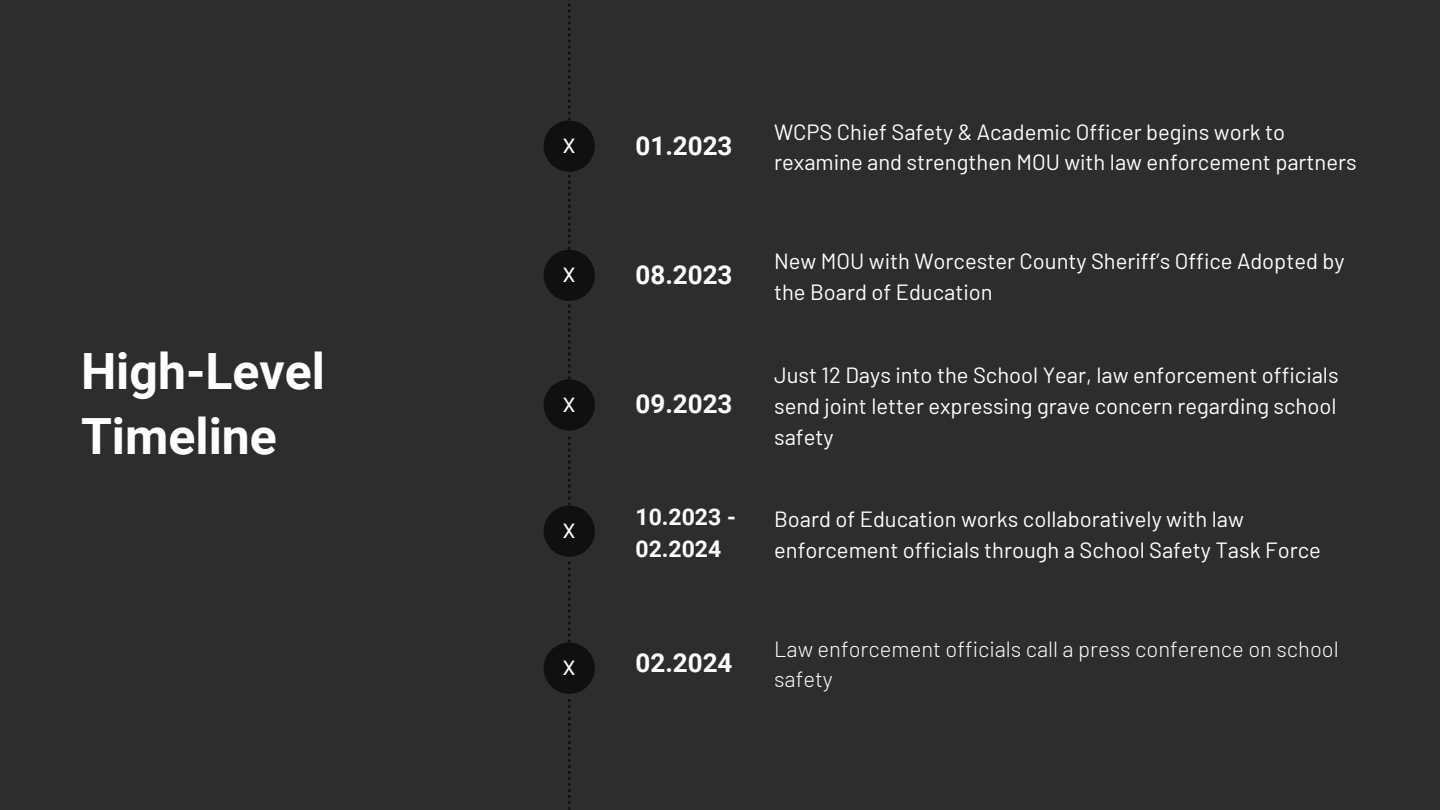
<style>
.page{position:relative;width:1440px;height:810px;background:#2e2d2d}
.page>*{position:absolute;margin:0;border:0;box-sizing:border-box;transform-origin:0 0}
.t1{font:700 50px/64.5px "Roboto";color:#fefffd}
.t2{font:700 26px "Roboto";color:#fefffd}
.t3{font:700 23px/31.5px "Roboto";color:#fefffd}
.t4{font:22px/30.8px "Barlow";color:#fefffd}
.t5{font:300 22px/30.8px "Barlow";color:#fefffd}
.t6{font:20px "Roboto";color:#fefffd}
</style>
<div class="page">
<svg style="left:568px;top:175px;width:3px;height:75px"></svg>
<svg style="left:568px;top:304px;width:3px;height:75px"></svg>
<svg style="left:568px;top:437px;width:3px;height:69px"></svg>
<svg style="left:568px;top:562px;width:3px;height:81px"></svg>
<svg style="left:568px;top:699px;width:3px;height:111px"></svg>
<svg style="left:568px;top:0;width:3px;height:120px"></svg>
<div style="left:544px;top:120px;width:51px;height:52px;background:#101010;border-radius:50%"></div>
<div style="left:544px;top:250px;width:51px;height:51px;background:#101010;border-radius:50%"></div>
<div style="left:544px;top:379px;width:51px;height:52px;background:#101010;border-radius:50%"></div>
<div style="left:544px;top:506px;width:51px;height:51px;background:#101010;border-radius:50%"></div>
<div style="left:544px;top:643px;width:51px;height:51px;background:#101010;border-radius:50%"></div>
<p class="t1" style="left:81px;top:340px;width:246px">High-Level<br>Timeline</p>
<p class="t6" style="left:563px;top:134px;width:14px">X</p>
<p class="t6" style="left:563px;top:263px;width:14px">X</p>
<p class="t6" style="left:563px;top:393px;width:14px">X</p>
<p class="t6" style="left:563px;top:519px;width:14px">X</p>
<p class="t6" style="left:563px;top:656px;width:14px">X</p>
<h1 class="t2" style="left:636px;top:130px;width:99px">01.2023</h1>
<p class="t4" style="left:774px;top:115px;width:584px">WCPS Chief Safety &amp; Academic Officer begins work to rexamine and strengthen MOU with law enforcement partners</p>
<p class="t2" style="left:636px;top:260px;width:99px">08.2023</p>
<p class="t4" style="left:774px;top:245px;width:572px">New MOU with Worcester County Sheriff’s Office Adopted by the Board of Education</p>
<p class="t2" style="left:636px;top:389px;width:99px">09.2023</p>
<p class="t4" style="left:774px;top:359px;width:566px;text-align:justify">Just 12 Days into the School Year, law enforcement officials send joint letter expressing grave concern regarding school safety</p>
<p class="t3" style="left:636px;top:502px;width:102px">10.2023 -<br>02.2024</p>
<p class="t4" style="left:774px;top:503px;width:548px">Board of Education works collaboratively with law enforcement officials through a School Safety Task Force</p>
<p class="t2" style="left:636px;top:648px;width:99px">02.2024</p>
<p class="t5" style="left:774px;top:633px;width:566px">Law enforcement officials call a press conference on school safety</p>
</div>
